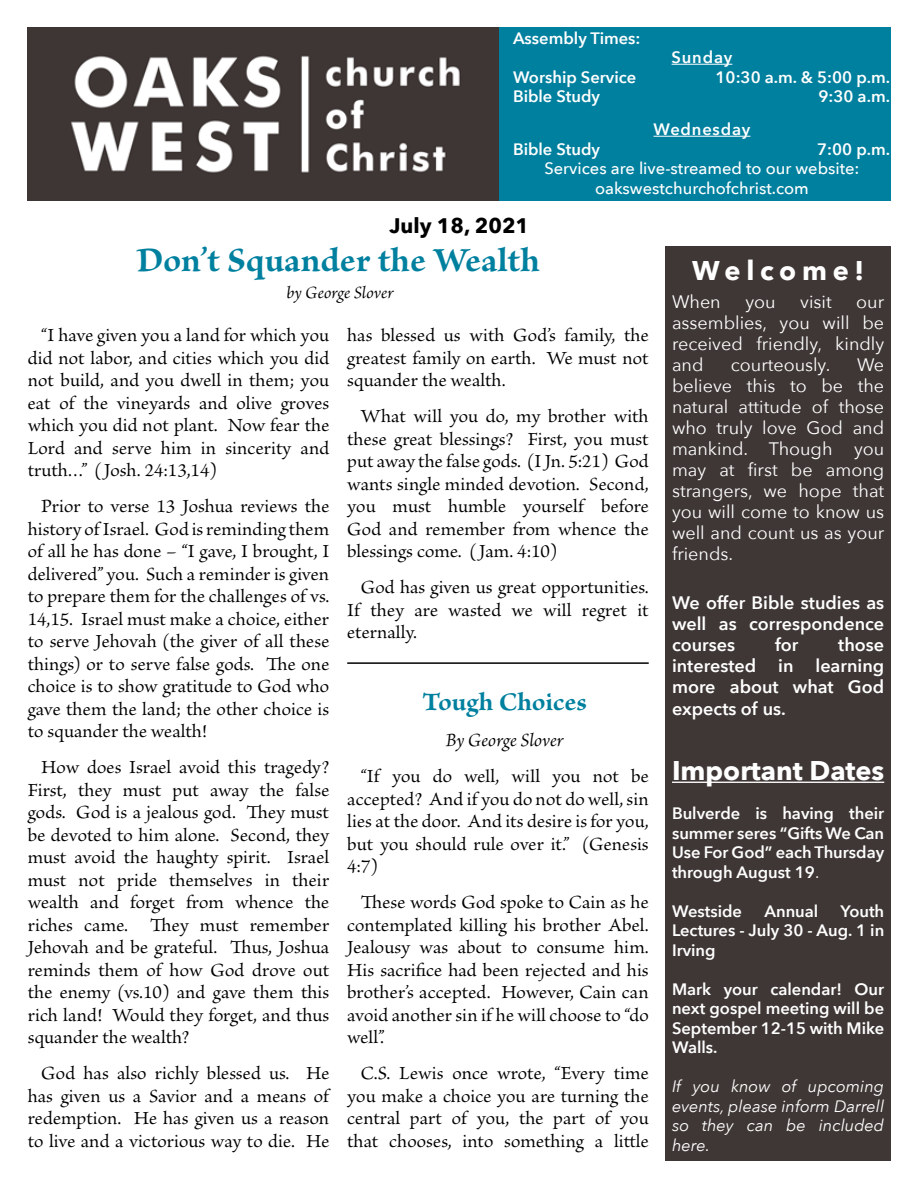
<style>
.page{position:relative;width:918px;height:1188px;background:#fff}
.page>*{position:absolute;margin:0;border:0;box-sizing:border-box;transform-origin:0 0}
.t1{font:700 36px "Brioso Pro";letter-spacing:.005em;color:#00809f}
.t2{font:700 27px "Avenir Next";color:#fff}
.t3{font:700 27px "Brioso Pro";letter-spacing:.005em;color:#00809f}
.t4{font:700 27px "Avenir Next";letter-spacing:.21em;color:#fff}
.t5{font:700 21px "Avenir Next";color:#000}
.t6{font:19.5px/22.5px "Brioso Pro";letter-spacing:.005em;color:#000;text-align:justify}
.t7{font:italic 19.5px "Brioso Pro";letter-spacing:.005em;color:#000}
.t8{font:18px/21px "Avenir Next";color:#fff;text-align:justify}
.t9{font:600 18px/21.1px "Avenir Next";color:#fff;text-align:justify}
.t10{font:italic 18px "Brioso Pro";letter-spacing:.005em;color:#000}
.t11{font:600 16.5px/19.5px "Avenir Next";color:#fff;text-align:justify}
.t12{font:italic 16.5px/19.5px "Avenir Next";color:#fff;text-align:justify}
.t13{font:500 16.5px/19.5px "Avenir Next";color:#fff;text-align:center}
.t14{font:600 16.5px "Avenir Next";letter-spacing:.05em;color:#fff}
.s1{font-weight:400}
</style>
<div class="page">
<img style="left:28px;top:27px;width:472px;height:174px">
<div style="left:500px;top:27px;width:391px;height:174px;background:#00809f"></div>
<hr style="left:672px;top:64px;width:60px;height:1px;background:#fff">
<hr style="left:654px;top:136px;width:96px;height:1px;background:#fff">
<div style="left:665px;top:246px;width:226px;height:915px;background:#3f3735"></div>
<hr style="left:672px;top:782px;width:212px;height:1px;background:#fff">
<hr style="left:347px;top:662px;width:302px;height:2px;background:#000">
<p class="t11" style="left:513px;top:28px;width:129px">Assembly Times:</p>
<p class="t11" style="left:672px;top:47px;width:62px">Sunday</p>
<p class="t11" style="left:513px;top:67px;width:125px">Worship Service</p>
<p class="t11" style="left:716px;top:67px;width:176px">10:30 a.m. &amp; 5:00 p.m.</p>
<p class="t11" style="left:513px;top:86px;width:89px">Bible Study</p>
<p class="t11" style="left:818px;top:86px;width:73px">9:30 a.m.</p>
<p class="t14" style="left:654px;top:115px;width:98px">Wednesday</p>
<p class="t11" style="left:513px;top:139px;width:89px">Bible Study</p>
<p class="t11" style="left:817px;top:139px;width:74px">7:00 p.m.</p>
<p class="t13" style="left:544px;top:158px;width:317px">Services are live-streamed to our website: oakswestchurchofchrist.com</p>
<p class="t5" style="left:389px;top:207px;width:141px">July 18, 2021</p>
<h2 class="t4" style="left:692px;top:247px;width:173px">Welcome!</h2>
<p class="t8" style="left:672px;top:290px;width:50px">When</p>
<p class="t8" style="left:745px;top:290px;width:32px">you</p>
<p class="t8" style="left:800px;top:290px;width:33px">visit</p>
<h1 class="t1" style="left:136px;top:241px;width:405px">Don’t Squander the Wealth</h1>
<p class="t10" style="left:287px;top:282px;width:109px">by George Slover</p>
<p class="t6" style="left:28px;top:325px;width:303px;text-indent:13px">“I have given you a land for which you did not labor, and cities which you did not build, and you dwell in them; you eat of the vineyards and olive groves which you did not plant. Now fear the Lord and serve him in sincerity and truth…” (Josh. 24:13,14)</p>
<p class="t6" style="left:28px;top:496px;width:303px;text-indent:13px">Prior to verse 13 Joshua reviews the history of Israel. God is reminding them of all he has done – “I gave, I brought, I delivered” you. Such a reminder is given to prepare them for the challenges of vs.<br>14,15. Israel must make a choice, either to serve Jehovah (the giver of all these things) or to serve false gods. The one choice is to show gratitude to God who gave them the land; the other choice is to squander the wealth!</p>
<p class="t6" style="left:28px;top:757px;width:303px;text-indent:13px">How does Israel avoid this tragedy?<br>First, they must put away the false gods. God is a jealous god. They must be devoted to him alone. Second, they must avoid the haughty spirit. Israel must not pride themselves in their wealth and forget from whence the riches came. They must remember Jehovah and be grateful. Thus, Joshua reminds them of how God drove out the enemy (vs.10) and gave them this rich land! Would they forget, and thus squander the wealth?</p>
<p class="t6" style="left:28px;top:1063px;width:303px;text-indent:13px">God has also richly blessed us. He has given us a Savior and a means of redemption. He has given us a reason to live and a victorious way to die. He</p>
<p class="t8" style="left:672px;top:290px;width:214px;text-indent:184px">our assemblies, you will be received friendly, kindly and</p>
<p class="t6" style="left:347px;top:325px;width:303px">has blessed us with God’s family, the greatest family on earth. We must not squander the wealth.</p>
<p class="t6" style="left:347px;top:406px;width:303px;text-indent:13px">What will you do, my brother with these great blessings? First, you must put away the false gods. (I Jn. 5:21) God wants single minded devotion. Second, you must humble yourself before God and remember from whence the blessings come. (Jam. 4:10)</p>
<p class="t6" style="left:347px;top:577px;width:303px;text-indent:13px">God has given us great opportunities.<br>If they are wasted we will regret it eternally.</p>
<p class="t8" style="left:731px;top:353px;width:101px">courteously.</p>
<p class="t8" style="left:672px;top:353px;width:214px;text-indent:185px">We believe this to be the natural attitude of those who truly love God and mankind. Though you may at first be among strangers, we hope that you will come to know us well and count us as your friends.</p>
<p class="t9" style="left:672px;top:592px;width:214px">We offer Bible studies as well as correspondence courses</p>
<p class="t9" style="left:775px;top:634px;width:25px">for</p>
<p class="t9" style="left:672px;top:634px;width:214px;text-indent:166px">those interested in learning more about what God expects of us.</p>
<h2 class="t3" style="left:423px;top:687px;width:166px">Tough Choices</h2>
<p class="t7" style="left:446px;top:728px;width:119px">By George Slover</p>
<p class="t6" style="left:347px;top:766px;width:303px;text-indent:13px">“If you do well, will you not be accepted? And if you do not do well, sin lies at the door. And its desire is for you, but you should rule over it.” (Genesis 4:7)</p>
<p class="t6" style="left:347px;top:892px;width:303px;text-indent:13px">These words God spoke to Cain as he contemplated killing his brother Abel.<br>Jealousy was about to consume him.<br>His sacrifice had been rejected and his brother’s accepted. However, Cain can avoid another sin if he will choose to “do well”.</p>
<p class="t6" style="left:347px;top:1063px;width:303px;text-indent:13px">C.S. Lewis once wrote, “Every time you make a choice you are turning the central part of you, the part of you that chooses, into something a little</p>
<h2 class="t2" style="left:672px;top:747px;width:214px">Important Dates</h2>
<p class="t11" style="left:672px;top:803px;width:214px">Bulverde is having their summer seres “Gifts We Can Use For God” each Thursday through August 19<span class="s1">.</span></p>
<p class="t11" style="left:672px;top:901px;width:72px">Westside</p>
<p class="t11" style="left:764px;top:901px;width:55px">Annual</p>
<p class="t11" style="left:672px;top:901px;width:214px;text-indent:169px">Youth Lectures - July 30 - Aug. 1 in Irving</p>
<p class="t11" style="left:672px;top:979px;width:214px">Mark your calendar! Our next gospel meeting will be September 12-15 with Mike Walls.</p>
<p class="t12" style="left:672px;top:1076px;width:214px">If you know of upcoming events, please inform Darrell so they can be included here.</p>
</div>
